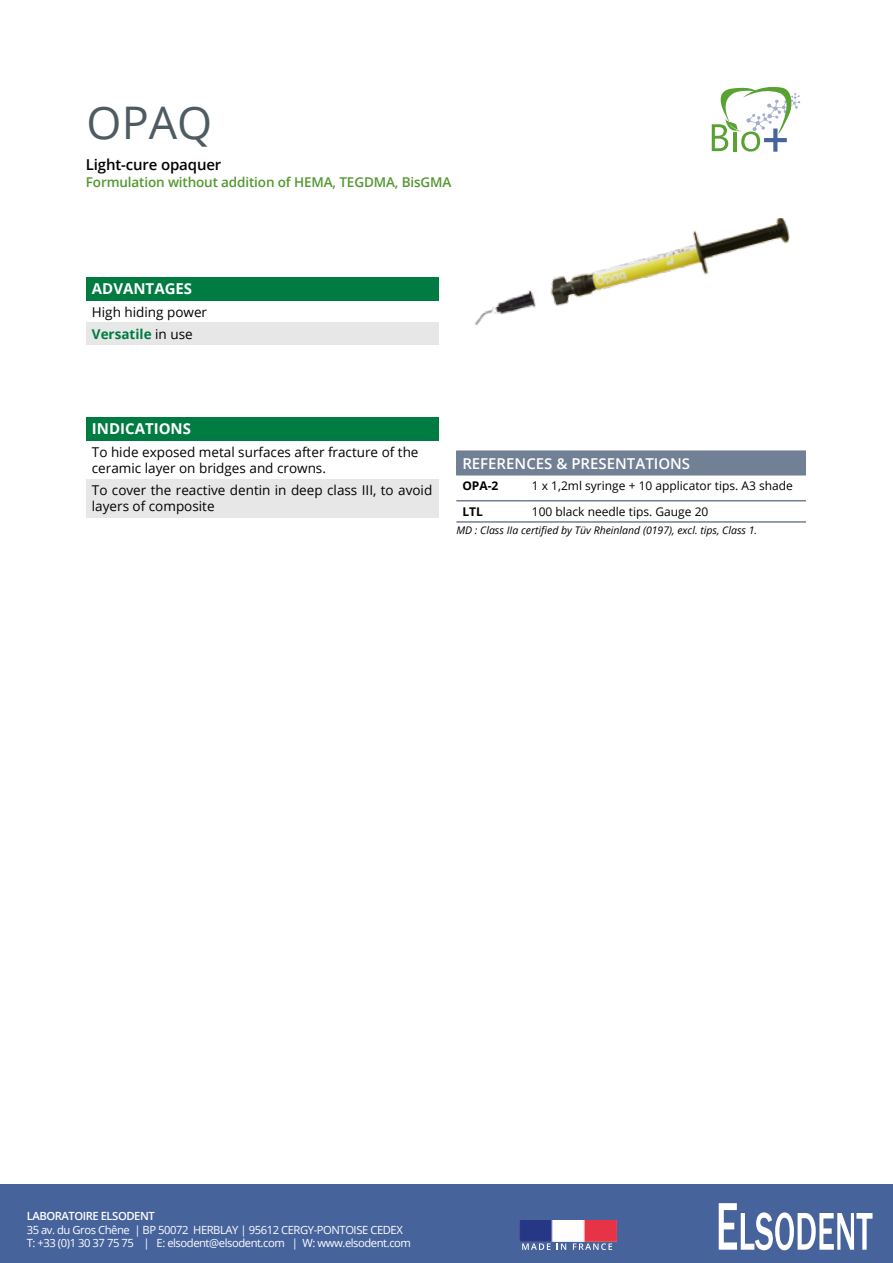
<style>
.page{position:relative;width:893px;height:1263px;background:#fff}
.page>*{position:absolute;margin:0;border:0;box-sizing:border-box;transform-origin:0 0}
.t1{font:45px "Open Sans";color:#4e5b61}
.t2{font:600 15px "Open Sans";color:#fff}
.t3{font:700 15px "Open Sans";color:#fff}
.t4{font:600 15px "Open Sans";letter-spacing:-.01em;color:#000}
.t5{font:13.5px/16.2px "Open Sans";color:#000}
.t6{font:600 13.5px "Open Sans";letter-spacing:-.01em;color:#52982f}
.t7{font:12px "Open Sans";color:#000}
.t8{font:700 12px "Open Sans";color:#000}
.t9{font:11.25px/13.5px "Open Sans";letter-spacing:-.04em;color:#fff}
.t10{font:600 11.25px "Open Sans";letter-spacing:-.04em;color:#fff}
.t11{font:italic 10.5px "Open Sans";color:#000}
.s1{font-weight:700;color:#007b42}
</style>
<div class="page">
<svg style="left:712px;top:87px;width:88px;height:65px"></svg>
<img style="left:412px;top:218px;width:378px;height:115px">
<div style="left:86px;top:417px;width:352px;height:23px;background:#007b42"></div>
<div style="left:86px;top:479px;width:352px;height:38px;background:#e7e7e7"></div>
<div style="left:86px;top:277px;width:352px;height:23px;background:#007b42"></div>
<div style="left:86px;top:323px;width:352px;height:22px;background:#e7e7e7"></div>
<div style="left:456px;top:451px;width:350px;height:24px;background:#718094"></div>
<hr style="left:456px;top:500px;width:70px;height:1px;background:#718094">
<hr style="left:526px;top:500px;width:280px;height:1px;background:#718094">
<hr style="left:456px;top:521px;width:70px;height:2px;background:#718094">
<hr style="left:526px;top:521px;width:280px;height:2px;background:#718094">
<hr style="left:456px;top:450px;width:70px;height:2px;background:#718094">
<hr style="left:526px;top:450px;width:280px;height:2px;background:#718094">
<div style="left:0;top:1184px;width:893px;height:79px;background:#47639c"></div>
<img style="left:520px;top:1221px;width:97px;height:20px">
<svg style="left:520px;top:1238px;width:92px;height:12px"></svg>
<svg style="left:718px;top:1203px;width:155px;height:47px"></svg>
<h1 class="t1" style="left:87px;top:92px;width:127px">OPAQ</h1>
<h2 class="t4" style="left:86px;top:155px;width:137px">Light-cure opaquer</h2>
<p class="t6" style="left:86px;top:172px;width:367px">Formulation without addition of HEMA, TEGDMA, BisGMA</p>
<h2 class="t3" style="left:92px;top:278px;width:102px">ADVANTAGES</h2>
<p class="t5" style="left:92px;top:300px;width:117px;line-height:22.4px">High hiding power<br><span class="s1">Versatile</span> in use</p>
<h2 class="t3" style="left:92px;top:418px;width:101px">INDICATIONS</h2>
<p class="t5" style="left:92px;top:443px;width:328px">To hide exposed metal surfaces after fracture of the ceramic layer on bridges and crowns.</p>
<p class="t5" style="left:92px;top:482px;width:342px">To cover the reactive dentin in deep class III, to avoid layers of composite</p>
<h2 class="t2" style="left:462px;top:453px;width:229px">REFERENCES &amp; PRESENTATIONS</h2>
<p class="t8" style="left:462px;top:477px;width:38px">OPA-2</p>
<p class="t7" style="left:532px;top:477px;width:263px">1 x 1,2ml syringe + 10 applicator tips. A3 shade</p>
<p class="t8" style="left:462px;top:503px;width:22px">LTL</p>
<p class="t7" style="left:532px;top:503px;width:178px">100 black needle tips. Gauge 20</p>
<p class="t11" style="left:456px;top:522px;width:302px">MD : Class IIa certified by Tüv Rheinland (0197), excl. tips, Class 1.</p>
<p class="t10" style="left:25px;top:1203px;width:130px">LABORATOIRE ELSODENT</p>
<p class="t9" style="left:25px;top:1217px;width:386px">35 av. du Gros Chêne | BP 50072 HERBLAY | 95612 CERGY-PONTOISE CEDEX<br>T: +33 (0)1 30 37 75 75 | E: elsodent@elsodent.com | W: www.elsodent.com</p>
<p class="t10" style="left:27px;top:1208px;width:130px">LABORATOIRE ELSODENT</p>
<p class="t9" style="left:27px;top:1222px;width:386px">35 av. du Gros Chêne | BP 50072 HERBLAY | 95612 CERGY-PONTOISE CEDEX<br>T: +33 (0)1 30 37 75 75 | E: elsodent@elsodent.com | W: www.elsodent.com</p>
</div>
